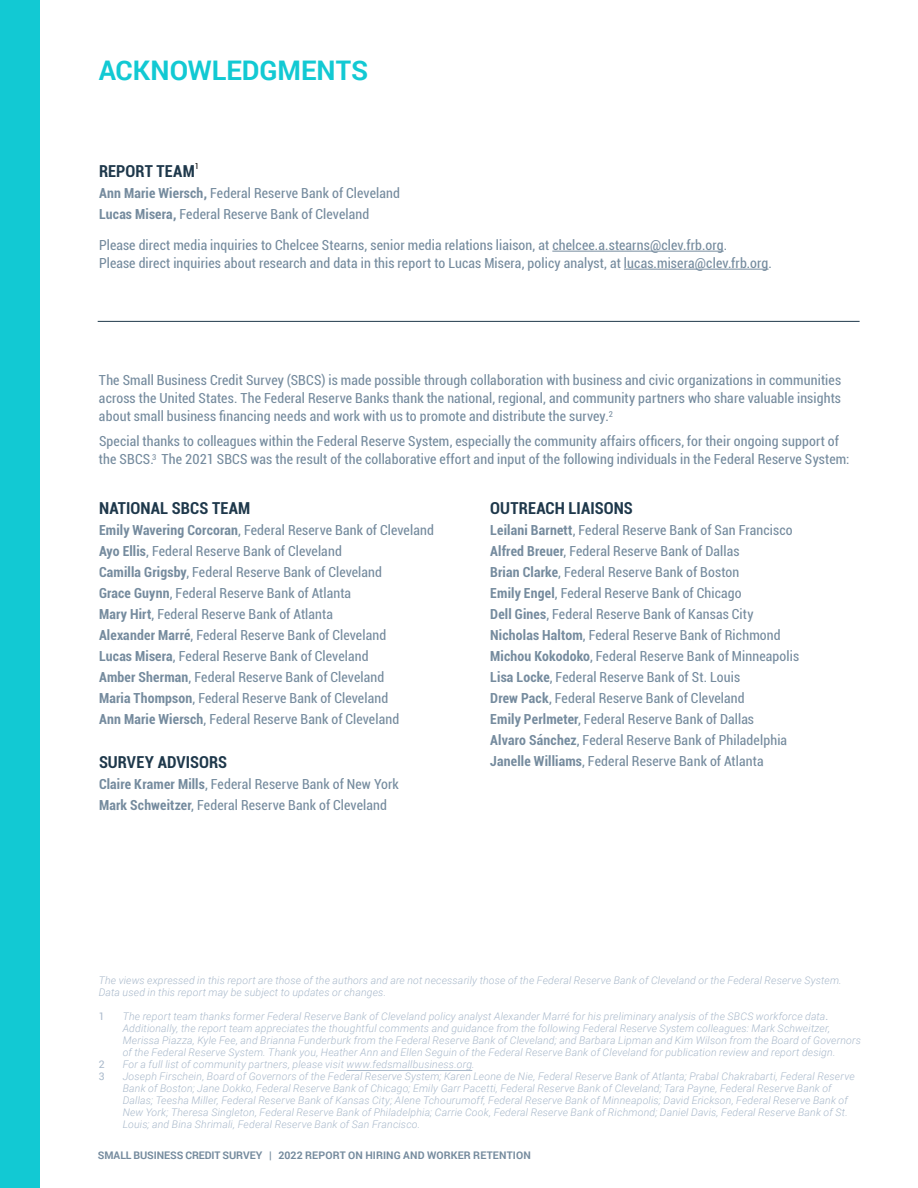
<style>
.page{position:relative;width:918px;height:1188px;background:#fff}
.page>*{position:absolute;margin:0;border:0;box-sizing:border-box;transform-origin:0 0}
.t1{font:700 27px "Roboto";color:#12c9d3}
.t2{font:700 condensed 16.5px "Roboto";letter-spacing:.005em;color:#1e384b}
.t3{font:condensed 13.8px/21px "Roboto";letter-spacing:.01em;color:#758b9e}
.t4{font:italic 300 10.5px/12px "Roboto";letter-spacing:.015em;color:#a9b9cb}
.t5{font:700 10.5px "Roboto";letter-spacing:.01em;color:#758b9e}
.t6{font:10.5px "Roboto";color:#a9b9cb}
.t7{font:condensed 8.1px "Roboto";color:#000}
.s1{font-weight:700}
.s2{font-weight:400;font-style:normal}
</style>
<div class="page">
<div style="left:0;top:0;width:40px;height:1188px;background:#12c9d3"></div>
<hr style="left:347px;top:1070px;width:125px;height:1px;background:#a9b9cb">
<hr style="left:98px;top:321px;width:762px;height:1px;background:#1e384b">
<hr style="left:552px;top:251px;width:172px;height:1px;background:#758b9e">
<hr style="left:624px;top:269px;width:145px;height:1px;background:#758b9e">
<h1 class="t1" style="left:99px;top:51px;width:271px">ACKNOWLEDGMENTS</h1>
<p class="t2" style="left:99px;top:159px;width:97px">REPORT TEAM</p>
<p class="t7" style="left:195px;top:160px;width:6px">1</p>
<p class="t3" style="left:99px;top:182px;width:303px"><span class="s1">Ann Marie Wiersch,</span> Federal Reserve Bank of Cleveland<br><span class="s1">Lucas Misera,</span> Federal Reserve Bank of Cleveland</p>
<p class="t3" style="left:99px;top:236px;width:674px;line-height:18px">Please direct media inquiries to Chelcee Stearns, senior media relations liaison, at chelcee.a.stearns@clev.frb.org.<br>Please direct inquiries about research and data in this report to Lucas Misera, policy analyst, at lucas.misera@clev.frb.org.</p>
<p class="t3" style="left:99px;top:371px;width:744px;line-height:18px;text-align:justify">The Small Business Credit Survey (SBCS) is made possible through collaboration with business and civic organizations in communities across the United States. The Federal Reserve Banks thank the national, regional, and community partners who share valuable insights about small business financing needs and work with us to promote and distribute the survey.<sup>2</sup></p>
<p class="t3" style="left:99px;top:432px;width:752px;line-height:18px">Special thanks to colleagues within the Federal Reserve System, especially the community affairs officers, for their ongoing support of the SBCS.<sup>3</sup> The 2021 SBCS was the result of the collaborative effort and input of the following individuals in the Federal Reserve System:</p>
<p class="t2" style="left:99px;top:497px;width:153px">NATIONAL SBCS TEAM</p>
<p class="t3" style="left:99px;top:519px;width:336px"><span class="s1">Emily Wavering Corcoran</span>, Federal Reserve Bank of Cleveland <span class="s1">Ayo Ellis</span>, Federal Reserve Bank of Cleveland<br><span class="s1">Camilla Grigsby</span>, Federal Reserve Bank of Cleveland<br><span class="s1">Grace Guynn</span>, Federal Reserve Bank of Atlanta<br><span class="s1">Mary Hirt</span>, Federal Reserve Bank of Atlanta<br><span class="s1">Alexander Marré</span>, Federal Reserve Bank of Cleveland<br><span class="s1">Lucas Misera</span>, Federal Reserve Bank of Cleveland<br><span class="s1">Amber Sherman</span>, Federal Reserve Bank of Cleveland<br><span class="s1">Maria Thompson</span>, Federal Reserve Bank of Cleveland<br><span class="s1">Ann Marie Wiersch</span>, Federal Reserve Bank of Cleveland</p>
<p class="t2" style="left:99px;top:750px;width:130px">SURVEY ADVISORS</p>
<p class="t3" style="left:99px;top:773px;width:301px"><span class="s1">Claire Kramer Mills</span>, Federal Reserve Bank of New York<br><span class="s1">Mark Schweitzer</span>, Federal Reserve Bank of Cleveland</p>
<p class="t2" style="left:490px;top:497px;width:144px">OUTREACH LIAISONS</p>
<p class="t3" style="left:490px;top:519px;width:310px"><span class="s1">Leilani Barnett</span>, Federal Reserve Bank of San Francisco <span class="s1">Alfred Breuer</span>, Federal Reserve Bank of Dallas<br><span class="s1">Brian Clarke</span>, Federal Reserve Bank of Boston<br><span class="s1">Emily Engel</span>, Federal Reserve Bank of Chicago<br><span class="s1">Dell Gines</span>, Federal Reserve Bank of Kansas City <span class="s1">Nicholas Haltom</span>, Federal Reserve Bank of Richmond <span class="s1">Michou Kokodoko</span>, Federal Reserve Bank of Minneapolis <span class="s1">Lisa Locke</span>, Federal Reserve Bank of St. Louis<br><span class="s1">Drew Pack</span>, Federal Reserve Bank of Cleveland<br><span class="s1">Emily Perlmeter</span>, Federal Reserve Bank of Dallas<br><span class="s1">Alvaro Sánchez</span>, Federal Reserve Bank of Philadelphia <span class="s1">Janelle Williams</span>, Federal Reserve Bank of Atlanta</p>
<p class="t4" style="left:99px;top:974px;width:745px">The views expressed in this report are those of the authors and are not necessarily those of the Federal Reserve Bank of Cleveland or the Federal Reserve System.<br>Data used in this report may be subject to updates or changes.</p>
<p class="t6" style="left:99px;top:1009px;width:7px">1</p>
<p class="t4" style="left:123px;top:1010px;width:740px">The report team thanks former Federal Reserve Bank of Cleveland policy analyst Alexander Marré for his preliminary analysis of the SBCS workforce data<span class="s2">.<br></span>Additionally, the report team appreciates the thoughtful comments and guidance from the following Federal Reserve System colleagues: Mark Schweitzer, Merissa Piazza, Kyle Fee, and Brianna Funderburk from the Federal Reserve Bank of Cleveland; and Barbara Lipman and Kim Wilson from the Board of Governors of the Federal Reserve System. Thank you, Heather Ann and Ellen Seguin of the Federal Reserve Bank of Cleveland for publication review and report design.</p>
<p class="t6" style="left:99px;top:1057px;width:7px">2</p>
<p class="t4" style="left:123px;top:1058px;width:354px">For a full list of community partners, please visit www.fedsmallbusiness.org.</p>
<p class="t6" style="left:99px;top:1069px;width:7px">3</p>
<p class="t4" style="left:123px;top:1070px;width:733px">Joseph Firschein, Board of Governors of the Federal Reserve System; Karen Leone de Nie, Federal Reserve Bank of Atlanta; Prabal Chakrabarti, Federal Reserve Bank of Boston; Jane Dokko, Federal Reserve Bank of Chicago; Emily Garr Pacetti, Federal Reserve Bank of Cleveland; Tara Payne, Federal Reserve Bank of Dallas; Teesha Miller, Federal Reserve Bank of Kansas City; Alene Tchourumoff, Federal Reserve Bank of Minneapolis; David Erickson, Federal Reserve Bank of New York; Theresa Singleton, Federal Reserve Bank of Philadelphia; Carrie Cook, Federal Reserve Bank of Richmond; Daniel Davis, Federal Reserve Bank of St.<br>Louis; and Bina Shrimali, Federal Reserve Bank of San Francisco.</p>
<p class="t5" style="left:98px;top:1147px;width:434px">SMALL BUSINESS CREDIT SURVEY | 2022 REPORT ON HIRING AND WORKER RETENTION</p>
</div>
